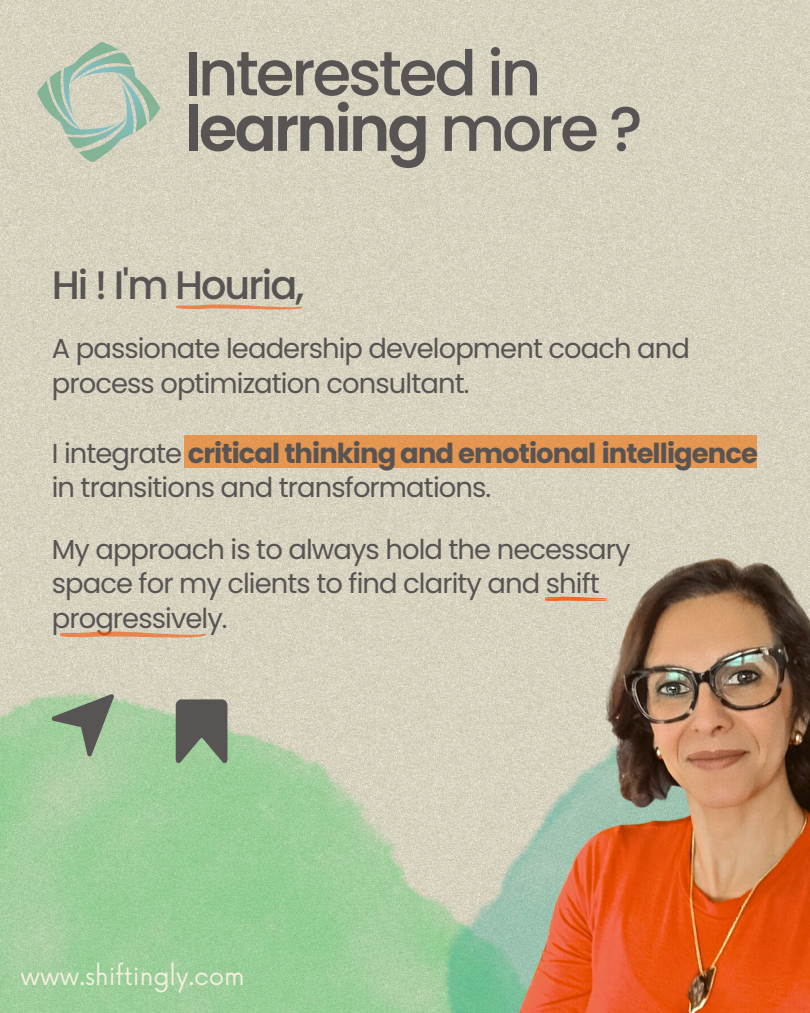
<style>
.page{position:relative;width:810px;height:1013px;background:#fff}
.page>*{position:absolute;margin:0;border:0;box-sizing:border-box;transform-origin:0 0}
.t1{font:500 62.8px/55.5px "Poppins";letter-spacing:-.05em;color:#595454}
.t2{font:500 39.8px "Poppins";letter-spacing:-.05em;color:#595454}
.t3{font:27.4px/34.5px "Poppins";letter-spacing:-.035em;color:#595454}
.t4{font:24.4px "Now";color:#f6efe1}
.s1{font-weight:600}
.s2{font-weight:700}
</style>
<div class="page">
<img style="left:0;top:0;width:810px;height:567px">
<img style="left:0;top:567px;width:506px;height:445px">
<img style="left:338px;top:595px;width:168px;height:417px">
<div style="left:184px;top:436px;width:573px;height:32px;background:#e59650"></div>
<svg style="left:176px;top:699px;width:51px;height:64px;background:#656a61"></svg>
<svg style="left:52px;top:694px;width:62px;height:62px;background:#89a083"></svg>
<svg style="left:176px;top:302px;width:127px;height:11px"></svg>
<img style="left:38px;top:42px;width:122px;height:120px">
<img style="left:506px;top:452px;width:304px;height:560px">
<svg style="left:60px;top:628px;width:146px;height:14px;background:#dcbc9f"></svg>
<svg style="left:545px;top:595px;width:63px;height:8px"></svg>
<p class="t1" style="left:184px;top:46px;width:460px">Interested in <span class="s1">learning</span> more ?</p>
<p class="t2" style="left:52px;top:257px;width:254px">Hi ! I'm Houria,</p>
<p class="t3" style="left:52px;top:331px;width:640px">A passionate leadership development coach and process optimization consultant.</p>
<p class="t3" style="left:52px;top:436px;width:708px">I integrate <span class="s2">critical thinking and emotional intelligence </span>in transitions and transformations.</p>
<p class="t3" style="left:52px;top:532px;width:580px">My approach is to always hold the necessary space for my clients to find clarity and shift progressively.</p>
<p class="t4" style="left:21px;top:962px;width:226px">www.shiftingly.com</p>
</div>
